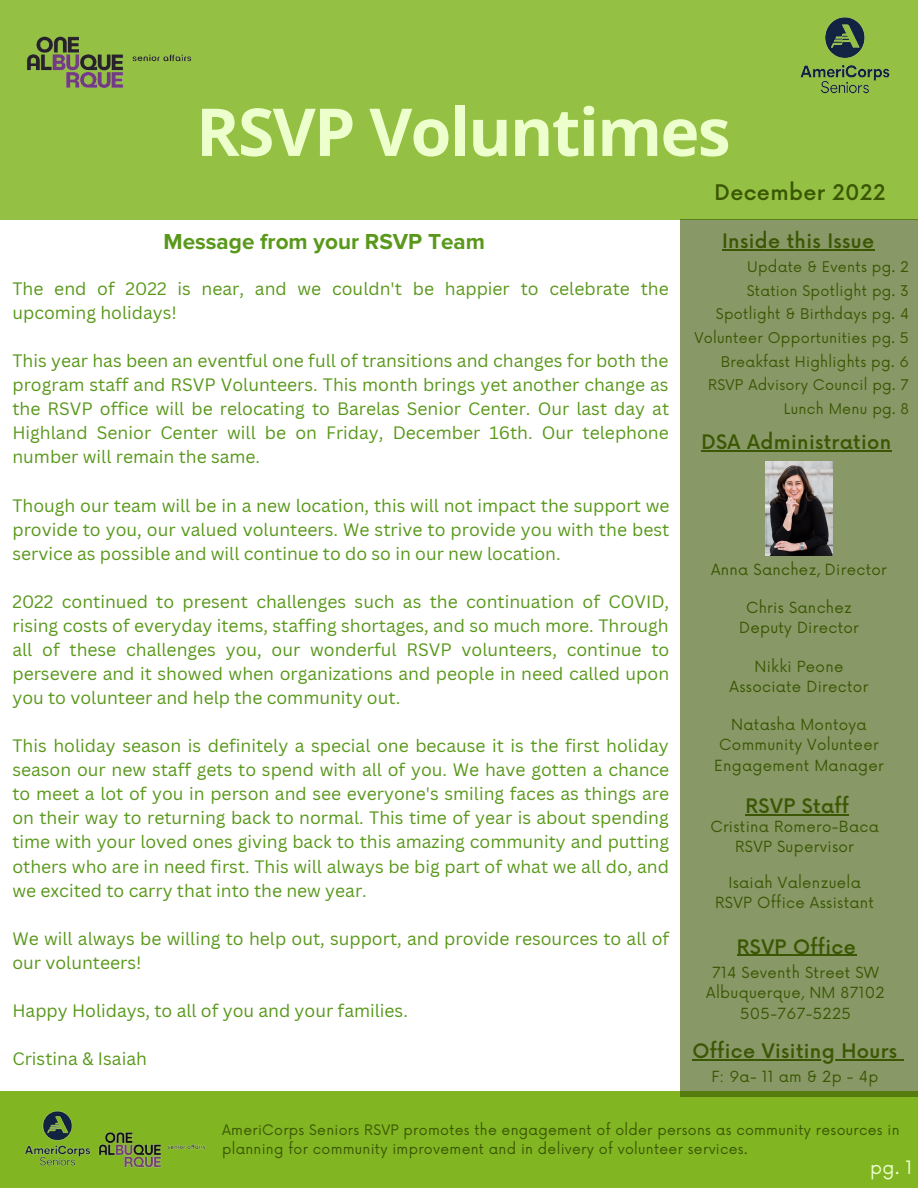
<style>
.page{position:relative;width:918px;height:1188px;background:#fff}
.page>*{position:absolute;margin:0;border:0;box-sizing:border-box;transform-origin:0 0}
.t1{font:700 66px "Open Sans";letter-spacing:-.025em;color:#edffcc}
.t2{font:700 22.5px "Proxima Nova";color:#59981a}
.t3{font:500 21px "Now";letter-spacing:.02em;color:#3b5704}
.t4{font:500 19.5px "Now";letter-spacing:.02em;color:#3b5704}
.t5{font:18px "Now";color:#edffcc}
.t6{font:17.55px/24px "Canva Sans";color:#59981a;text-align:justify}
.t7{font:15px/20.2px "Now";letter-spacing:.02em;color:#3b5704;text-align:center}
.t8{font:14.4px/23.7px "Now";letter-spacing:.02em;color:#3b5704;text-align:right}
.t9{font:14.1px/19.2px "Now";letter-spacing:.02em;color:#3b5704}
</style>
<div class="page">
<div style="left:0;top:0;width:918px;height:219px;background:#94c143"></div>
<div style="left:0;top:1091px;width:918px;height:97px;background:#81b622"></div>
<div style="left:680px;top:219px;width:238px;height:878px;background:#889967"></div>
<img style="left:24px;top:1110px;width:182px;height:58px">
<img style="left:800px;top:17px;width:90px;height:77px">
<img style="left:27px;top:36px;width:165px;height:52px">
<img style="left:765px;top:462px;width:68px;height:93px">
<hr style="left:737px;top:955px;width:119px;height:1px;background:#3b5704">
<hr style="left:692px;top:1060px;width:206px;height:1px;background:#3b5704">
<hr style="left:722px;top:249px;width:153px;height:1px;background:#3b5704">
<hr style="left:746px;top:814px;width:103px;height:1px;background:#3b5704">
<hr style="left:701px;top:450px;width:191px;height:1px;background:#3b5704">
<h1 class="t1" style="left:196px;top:85px;width:536px">RSVP Voluntimes</h1>
<p class="t2" style="left:164px;top:229px;width:323px">Message from your RSVP Team</p>
<p class="t6" style="left:12px;top:276px;width:658px">The end of 2022 is near, and we couldn't be happier to celebrate the upcoming holidays!</p>
<p class="t6" style="left:12px;top:348px;width:658px">This year has been an eventful one full of transitions and changes for both the program staff and RSVP Volunteers. This month brings yet another change as the RSVP office will be relocating to Barelas Senior Center. Our last day at Highland Senior Center will be on Friday, December 16th. Our telephone number will remain the same.</p>
<p class="t6" style="left:12px;top:493px;width:659px">Though our team will be in a new location, this will not impact the support we provide to you, our valued volunteers. We strive to provide you with the best service as possible and will continue to do so in our new location.</p>
<p class="t6" style="left:12px;top:589px;width:658px">2022 continued to present challenges such as the continuation of COVID, rising costs of everyday items, staffing shortages, and so much more. Through all of these challenges you, our wonderful RSVP volunteers, continue to persevere and it showed when organizations and people in need called upon you to volunteer and help the community out.</p>
<p class="t6" style="left:12px;top:733px;width:658px">This holiday season is definitely a special one because it is the first holiday season our new staff gets to spend with all of you. We have gotten a chance to meet a lot of you in person and see everyone's smiling faces as things are on their way to returning back to normal. This time of year is about spending time with your loved ones giving back to this amazing community and putting others who are in need first. This will always be big part of what we all do, and we excited to carry that into the new year.</p>
<p class="t6" style="left:12px;top:926px;width:658px">We will always be willing to help out, support, and provide resources to all of our volunteers!</p>
<p class="t6" style="left:12px;top:998px;width:397px">Happy Holidays, to all of you and your families.</p>
<p class="t6" style="left:12px;top:1046px;width:136px">Cristina &amp; Isaiah</p>
<p class="t3" style="left:714px;top:181px;width:172px">December 2022</p>
<p class="t4" style="left:722px;top:231px;width:154px">Inside this Issue</p>
<p class="t8" style="left:694px;top:256px;width:216px">Update &amp; Events pg. 2<br>Station Spotlight pg. 3<br>Spotlight &amp; Birthdays pg. 4<br>Volunteer Opportunities pg. 5<br>Breakfast Highlights pg. 6<br>RSVP Advisory Council pg. 7<br>Lunch Menu pg. 8</p>
<p class="t4" style="left:701px;top:432px;width:191px">DSA Administration</p>
<p class="t7" style="left:711px;top:560px;width:177px">Anna Sanchez, Director</p>
<p class="t7" style="left:739px;top:598px;width:121px">Chris Sanchez<br>Deputy Director</p>
<p class="t7" style="left:730px;top:657px;width:140px">Nikki Peone<br>Associate Director</p>
<p class="t7" style="left:714px;top:715px;width:171px">Natasha Montoya<br>Community Volunteer<br>Engagement Manager</p>
<p class="t4" style="left:746px;top:795px;width:105px">RSVP Staff</p>
<p class="t7" style="left:710px;top:817px;width:170px">Cristina Romero-Baca<br>RSVP Supervisor</p>
<p class="t7" style="left:715px;top:873px;width:160px">Isaiah Valenzuela<br>RSVP Office Assistant</p>
<p class="t4" style="left:737px;top:936px;width:120px">RSVP Office</p>
<p class="t7" style="left:706px;top:963px;width:180px">714 Seventh Street SW<br>Albuquerque, NM 87102<br>505-767-5225</p>
<p class="t4" style="left:692px;top:1041px;width:206px">Office Visiting Hours</p>
<p class="t7" style="left:711px;top:1067px;width:169px">F: 9a- 11 am &amp; 2p - 4p</p>
<p class="t9" style="left:222px;top:1121px;width:679px">AmeriCorps Seniors RSVP promotes the engagement of older persons as community resources in planning for community improvement and in delivery of volunteer services.</p>
<p class="t5" style="left:870px;top:1157px;width:44px">pg. 1</p>
</div>
